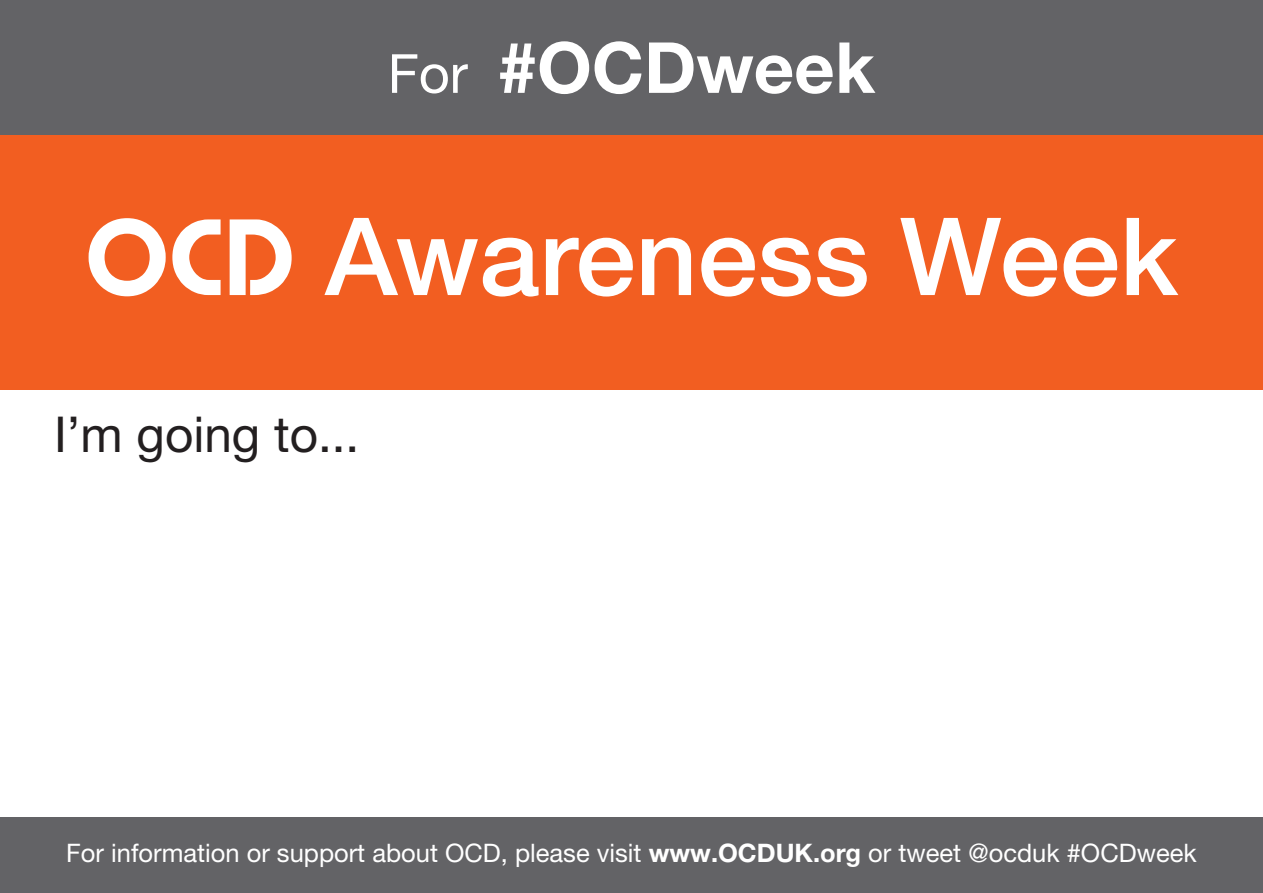
<style>
.page{position:relative;width:1263px;height:893px;background:#fff}
.page>*{position:absolute;margin:0;border:0;box-sizing:border-box;transform-origin:0 0}
.t1{font:500 108px "Helvetica Neue LT Pro";color:#fff}
.t2{font:700 70.5px "Helvetica Neue LT Pro";color:#fff}
.t3{font:49.5px "Helvetica Neue LT Pro";color:#231f20}
.t4{font:25.5px "Helvetica Neue LT Pro";color:#fff}
.s1{font-weight:400;font-size:54px}
.s2{font-family:"Bauhaus LT";font-weight:600}
.s3{font-weight:700}
</style>
<div class="page">
<div style="left:0;top:131px;width:1263px;height:258px;background:#f25e21"></div>
<div style="left:0;top:0;width:1263px;height:135px;background:#636366"></div>
<div style="left:0;top:817px;width:1263px;height:76px;background:#636366"></div>
<p class="t2" style="left:388px;top:24px;width:489px"><span class="s1">For</span> #OCDweek</p>
<p class="t1" style="left:85px;top:192px;width:1094px"><span class="s2">OCD</span> Awareness Week</p>
<p class="t3" style="left:54px;top:405px;width:307px">I’m going to...</p>
<p class="t4" style="left:66px;top:837px;width:1132px">For information or support about OCD, please visit <span class="s3">www.OCDUK.org</span> or tweet @ocduk #OCDweek</p>
</div>
